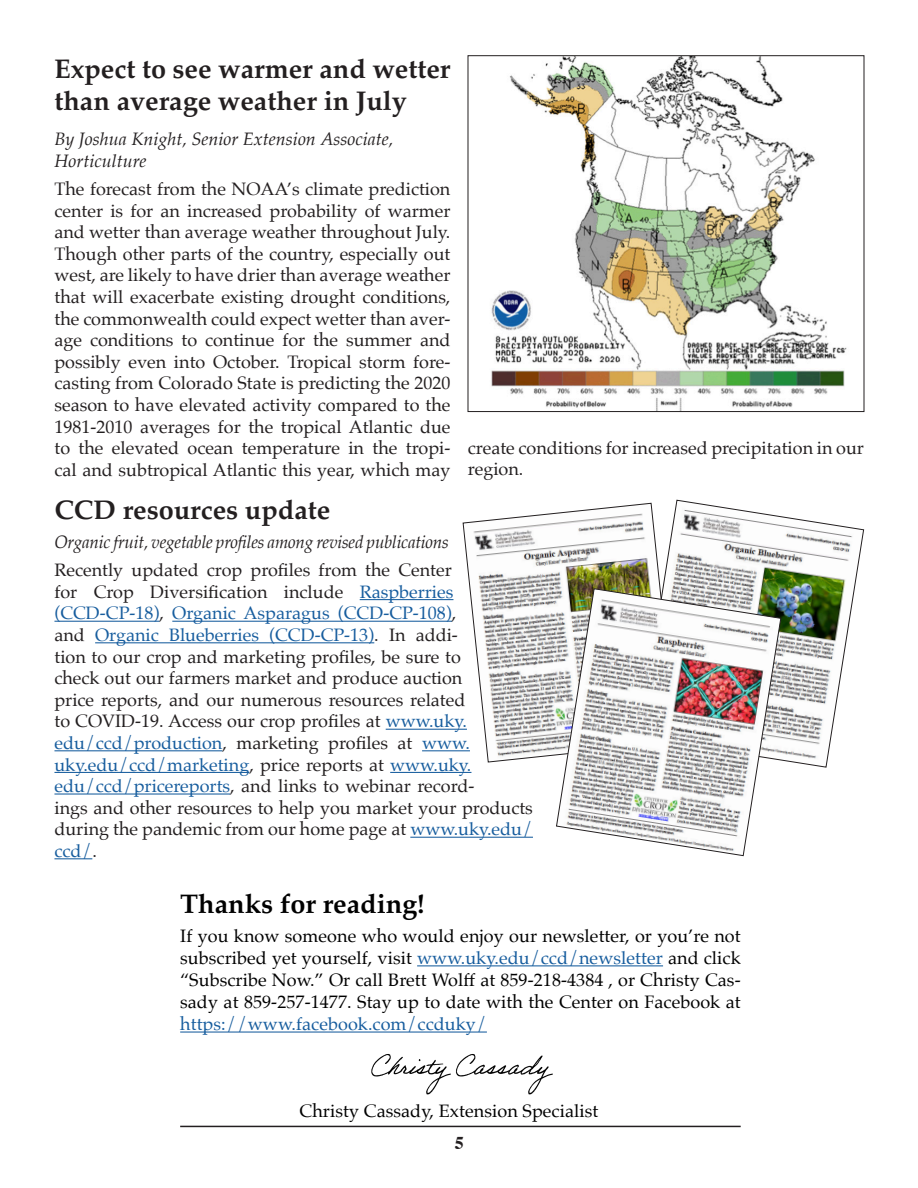
<style>
.page{position:relative;width:918px;height:1188px;background:#fff}
.page>*{position:absolute;margin:0;border:0;box-sizing:border-box;transform-origin:0 0}
.t1{font:700 27px/32.4px "Palatino";color:#231f20}
.t2{font:700 27px "Palatino";color:#000}
.t3{font:18px/21.6px "Palatino";color:#231f20}
.t4{font:18px/22px "Palatino";letter-spacing:.005em;color:#000;text-align:justify}
.t5{font:italic 18px "Palatino";letter-spacing:-.01em;color:#231f20;scale:.95 1}
.t6{font:italic 18px "Palatino";letter-spacing:-.01em;color:#231f20}
.t7{font:700 18px "Times";color:#231f20}
.s1{color:#175d9e}
</style>
<div class="page">
<hr style="left:417px;top:965px;width:246px;height:1px;background:#175d9e">
<hr style="left:180px;top:1032px;width:307px;height:1px;background:#175d9e">
<img style="left:491px;top:57px;width:356px;height:353px">
<div style="left:468px;top:55px;width:396px;height:357px;border:1px solid #231f20"></div>
<hr style="left:360px;top:599px;width:93px;height:1px;background:#175d9e">
<hr style="left:54px;top:621px;width:106px;height:1px;background:#175d9e">
<hr style="left:172px;top:621px;width:280px;height:1px;background:#175d9e">
<hr style="left:95px;top:642px;width:279px;height:1px;background:#175d9e">
<hr style="left:386px;top:729px;width:81px;height:1px;background:#175d9e">
<hr style="left:54px;top:750px;width:168px;height:1px;background:#175d9e">
<hr style="left:422px;top:750px;width:48px;height:1px;background:#175d9e">
<hr style="left:54px;top:772px;width:195px;height:1px;background:#175d9e">
<hr style="left:390px;top:772px;width:81px;height:1px;background:#175d9e">
<hr style="left:54px;top:793px;width:176px;height:2px;background:#175d9e">
<hr style="left:410px;top:837px;width:123px;height:1px;background:#175d9e">
<hr style="left:54px;top:858px;width:38px;height:1px;background:#175d9e">
<img style="left:676px;top:499px;width:188px;height:269px">
<svg style="left:462px;top:502px;width:215px;height:261px"></svg>
<img style="left:556px;top:588px;width:226px;height:269px">
<hr style="left:180px;top:1126px;width:561px;height:1px;background:#231f20">
<img style="left:369px;top:1032px;width:184px;height:63px">
<p class="t1" style="left:54px;top:51px;width:397px">Expect to see warmer and wetter than average weather in July</p>
<p class="t6" style="left:54px;top:124px;width:340px">By Joshua Knight, Senior Extension Associate,</p>
<p class="t6" style="left:54px;top:145px;width:94px">Horticulture</p>
<p class="t3" style="left:54px;top:178px;width:398px;text-align:justify">The forecast from the NOAA’s climate prediction center is for an increased probability of warmer and wetter than average weather throughout July.<br>Though other parts of the country, especially out west, are likely to have drier than average weather that will exacerbate existing drought conditions, the commonwealth could expect wetter than aver&shy;age conditions to continue for the summer and possibly even into October. Tropical storm fore&shy;casting from Colorado State is predicting the 2020 season to have elevated activity compared to the 1981-2010 averages for the tropical Atlantic due to the elevated ocean temperature in the tropi&shy;cal and subtropical Atlantic this year, which may</p>
<p class="t3" style="left:468px;top:437px;width:397px">create conditions for increased precipitation in our region.</p>
<p class="t1" style="left:54px;top:493px;width:277px">CCD resources update</p>
<p class="t5" style="left:54px;top:527px;width:417px">Organic fruit, vegetable profiles among revised publications</p>
<p class="t3" style="left:54px;top:559px;width:480px">Recently updated crop profiles from the Center<br>for Crop Diversification include <span class="s1">Raspberries (CCD-CP-18)</span>, <span class="s1">Organic Asparagus (CCD-CP-108)</span>,<br>and <span class="s1">Organic Blueberries (CCD-CP-13)</span>. In addi-<br>tion to our crop and marketing profiles, be sure to<br>check out our farmers market and produce auction<br>price reports, and our numerous resources related<br>to COVID-19. Access our crop profiles at <span class="s1">www.uky. edu/ccd/production</span>, marketing profiles at <span class="s1">www. uky.edu/ccd/marketing</span>, price reports at <span class="s1">www.uky. edu/ccd/pricereports</span>, and links to webinar record-<br>ings and other resources to help you market your products during the pandemic from our home page at <span class="s1">www.uky.edu/ ccd/</span>.</p>
<p class="t2" style="left:180px;top:881px;width:246px">Thanks for reading!</p>
<p class="t4" style="left:180px;top:925px;width:562px">If you know someone who would enjoy our newsletter, or you’re not subscribed yet yourself, visit <span class="s1">www.uky.edu/ccd/newsletter</span> and click “Subscribe Now.” Or call Brett Wolff at 859-218-4384 , or Christy Cas&shy;sady at 859-257-1477. Stay up to date with the Center on Facebook at <span class="s1">https://www.facebook.com/ccduky/</span></p>
<p class="t4" style="left:300px;top:1099px;width:300px">Christy Cassady, Extension Specialist</p>
<p class="t7" style="left:455px;top:1125px;width:10px">5</p>
</div>
